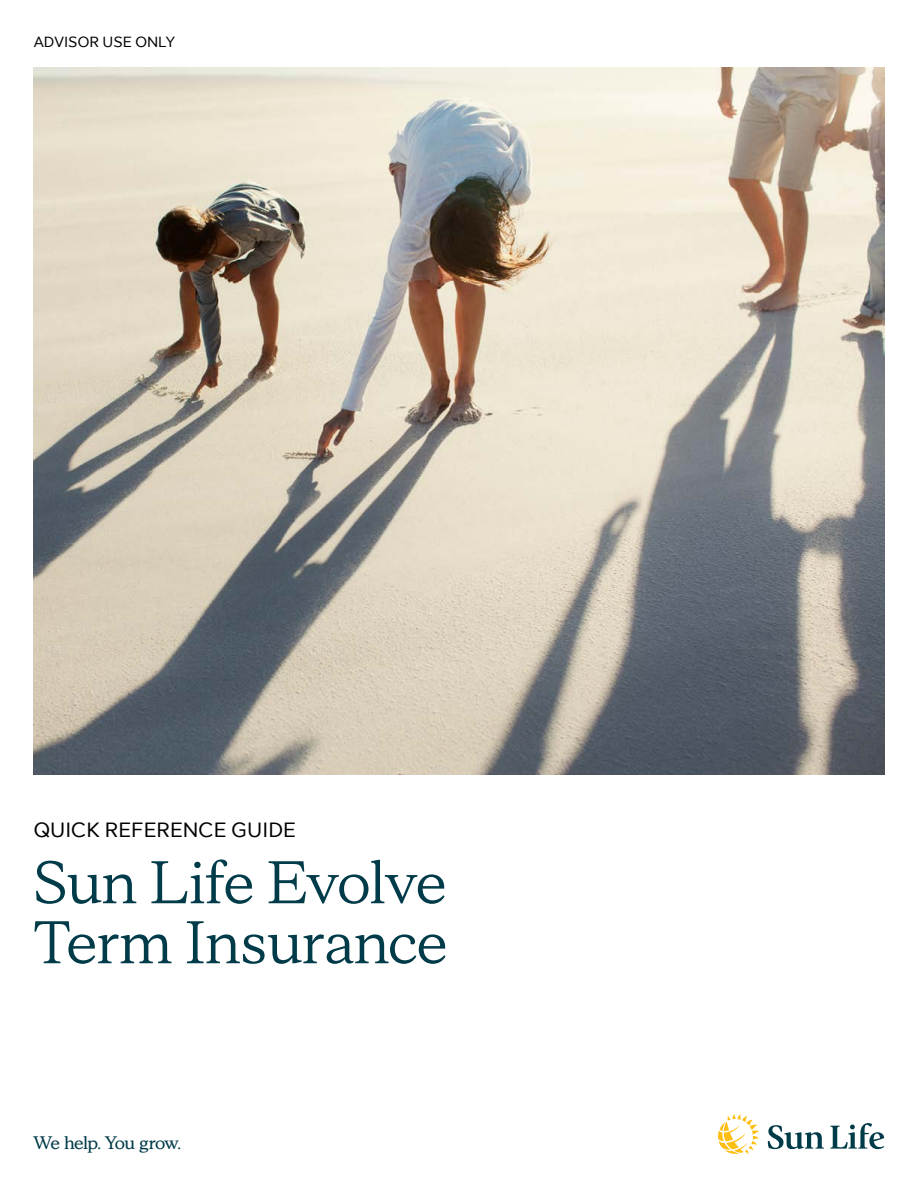
<style>
.page{position:relative;width:918px;height:1188px;background:#fff}
.page>*{position:absolute;margin:0;border:0;box-sizing:border-box;transform-origin:0 0}
.t1{font:60px/60px "Sun Life New Display";color:#003b49}
.t2{font:21px "Sun Life New Text";color:#000}
.t3{font:700 18px "Sun Life New Display";letter-spacing:-.025em;color:#003b49}
.t4{font:15px "Sun Life New Text";color:#000}
</style>
<div class="page">
<img style="left:34px;top:68px;width:850px;height:706px">
<svg style="left:768px;top:1125px;width:56px;height:24px"></svg>
<svg style="left:830px;top:1123px;width:54px;height:26px"></svg>
<svg style="left:718px;top:1114px;width:41px;height:40px"></svg>
<p class="t4" style="left:34px;top:32px;width:143px">ADVISOR USE ONLY</p>
<p class="t2" style="left:34px;top:815px;width:264px">QUICK REFERENCE GUIDE</p>
<p class="t1" style="left:34px;top:850px;width:415px">Sun Life Evolve<br>Term Insurance</p>
<p class="t3" style="left:34px;top:1131px;width:149px">We help. You grow.</p>
</div>
